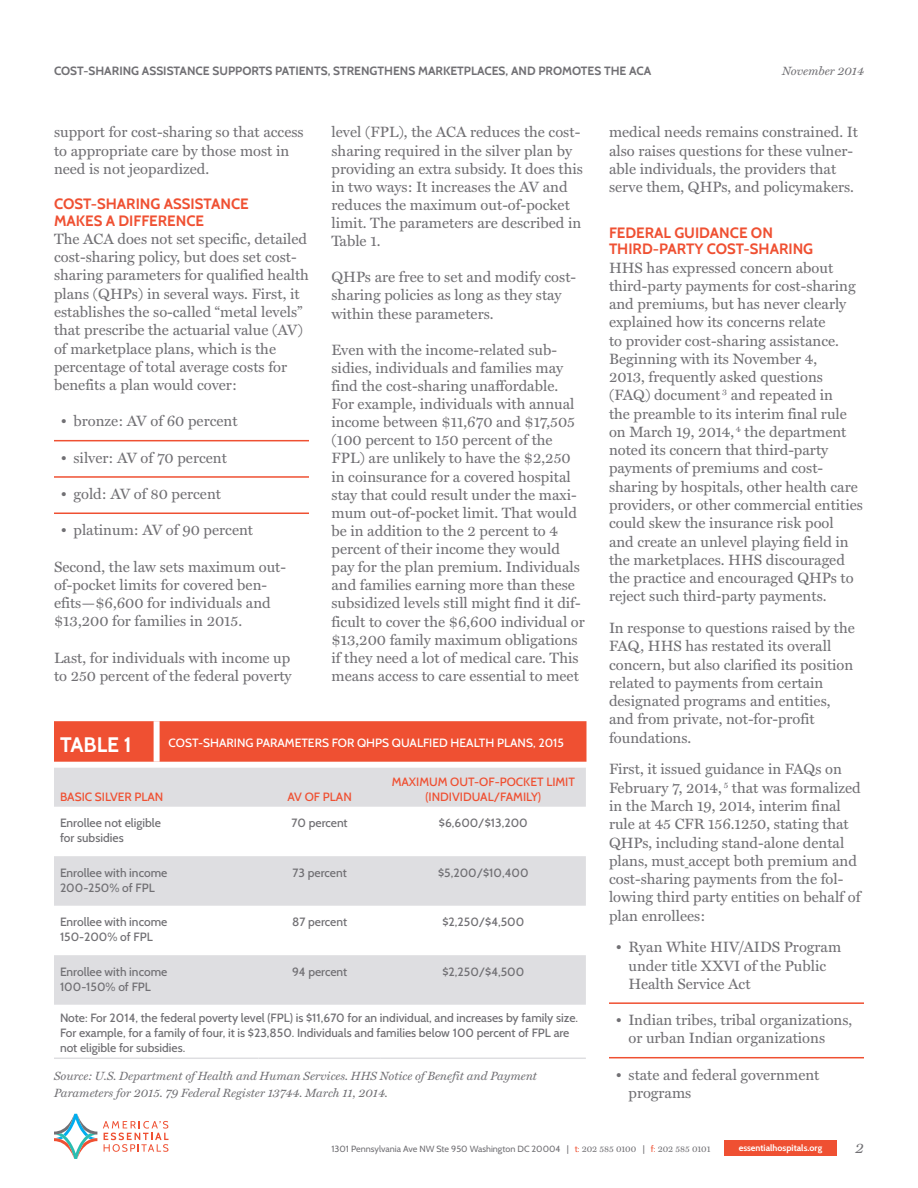
<style>
.page{position:relative;width:918px;height:1188px;background:#fff}
.page>*{position:absolute;margin:0;border:0;box-sizing:border-box;transform-origin:0 0}
.t1{font:700 21px "Cabin";color:#fff}
.list_bullet_with_rul{font:15px/18.3px "Miller Text";color:#717074}
.text_subhead{font:700 15px/16.8px "Cabin";color:#ef5032}
.t2{font:italic 15px "Miller Text";color:#717074}
.Table_text{font:500 12px/15px "Cabin";color:#717074}
.table_notes{font:italic 12px/16.5px "Miller Text";color:#717074}
.Page_running_head{font:700 12px "Cabin";color:#717074}
.Table_heading{font:500 12px/15px "Cabin";color:#ef5032;text-align:center}
.Table_heading-2{font:500 12px "Cabin";color:#fff}
.Page_running_head-2{font:italic 12px "Miller Text";color:#717074}
.t3{font:9px "Cabin";color:#717074}
.t4{font:700 9px "Cabin";color:#fff}
.s1{color:#ef5032}
.s2{font-family:"Miller Text"}
</style>
<div class="page">
<svg style="left:103px;top:1121px;width:65px;height:31px"></svg>
<svg style="left:54px;top:1114px;width:43px;height:45px"></svg>
<div style="left:724px;top:1141px;width:113px;height:15px;background:#ef5032"></div>
<hr style="left:54px;top:440px;width:255px;height:1px;background:#ef5032">
<hr style="left:54px;top:476px;width:255px;height:2px;background:#ef5032">
<hr style="left:54px;top:513px;width:255px;height:1px;background:#ef5032">
<hr style="left:609px;top:1002px;width:255px;height:2px;background:#ef5032">
<hr style="left:609px;top:1057px;width:255px;height:1px;background:#ef5032">
<div style="left:54px;top:721px;width:532px;height:41px;background:#ef5032"></div>
<div style="left:154px;top:721px;width:6px;height:41px;background:#fff"></div>
<svg style="left:54px;top:768px;width:532px;height:237px;fill:#dedee1"></svg>
<hr style="left:54px;top:1058px;width:204px;height:1px;background:#dedee1">
<hr style="left:258px;top:1058px;width:123px;height:1px;background:#dedee1">
<hr style="left:381px;top:1058px;width:205px;height:1px;background:#dedee1">
<p class="Page_running_head" style="left:54px;top:63px;width:599px">COST-SHARING ASSISTANCE SUPPORTS PATIENTS, STRENGTHENS MARKETPLACES, AND PROMOTES THE ACA</p>
<p class="Page_running_head-2" style="left:782px;top:64px;width:83px">November 2014</p>
<p class="list_bullet_with_rul" style="left:54px;top:124px;width:251px">support for cost-sharing so that access to appropriate care by those most in need is not jeopardized.</p>
<p class="text_subhead" style="left:54px;top:195px;width:196px">COST-SHARING ASSISTANCE<br>MAKES A DIFFERENCE</p>
<p class="list_bullet_with_rul" style="left:54px;top:230px;width:257px">The ACA does not set specific, detailed cost-sharing policy, but does set cost&shy;sharing parameters for qualified health plans (QHPs) in several ways. First, it establishes the so-called “metal levels” that prescribe the actuarial value (AV) of marketplace plans, which is the percentage of total average costs for benefits a plan would cover:</p>
<p class="list_bullet_with_rul" style="left:61px;top:413px;width:178px">• bronze: AV of 60 percent</p>
<p class="list_bullet_with_rul" style="left:61px;top:449px;width:168px">• silver: AV of 70 percent</p>
<p class="list_bullet_with_rul" style="left:61px;top:485px;width:162px">• gold: AV of 80 percent</p>
<p class="list_bullet_with_rul" style="left:61px;top:521px;width:194px">• platinum: AV of 90 percent</p>
<p class="list_bullet_with_rul" style="left:54px;top:558px;width:234px">Second, the law sets maximum out&shy;of-pocket limits for covered ben&shy;efits—$6,600 for individuals and $13,200 for families in 2015.</p>
<p class="list_bullet_with_rul" style="left:54px;top:649px;width:239px">Last, for individuals with income up to 250 percent of the federal poverty</p>
<p class="list_bullet_with_rul" style="left:332px;top:124px;width:253px">level (FPL), the ACA reduces the cost&shy;sharing required in the silver plan by providing an extra subsidy. It does this in two ways: It increases the AV and reduces the maximum out-of-pocket limit. The parameters are described in Table 1.</p>
<p class="list_bullet_with_rul" style="left:332px;top:269px;width:246px">QHPs are free to set and modify cost&shy;sharing policies as long as they stay within these parameters.</p>
<p class="list_bullet_with_rul" style="left:332px;top:341px;width:255px">Even with the income-related sub&shy;sidies, individuals and families may find the cost-sharing unaffordable.<br>For example, individuals with annual income between $11,670 and $17,505 (100 percent to 150 percent of the FPL) are unlikely to have the $2,250 in coinsurance for a covered hospital stay that could result under the maxi&shy;mum out-of-pocket limit. That would be in addition to the 2 percent to 4 percent of their income they would pay for the plan premium. Individuals and families earning more than these subsidized levels still might find it dif&shy;ficult to cover the $6,600 individual or $13,200 family maximum obligations if they need a lot of medical care. This means access to care essential to meet</p>
<p class="t1" style="left:60px;top:732px;width:73px">TABLE 1</p>
<p class="Table_heading-2" style="left:169px;top:736px;width:397px">COST-SHARING PARAMETERS FOR QHPS QUALFIED HEALTH PLANS, 2015</p>
<p class="Table_heading" style="left:60px;top:789px;width:105px">BASIC SILVER PLAN</p>
<p class="Table_heading" style="left:287px;top:789px;width:66px">AV OF PLAN</p>
<p class="Table_heading" style="left:392px;top:774px;width:185px">MAXIMUM OUT-OF-POCKET LIMIT (INDIVIDUAL/FAMILY)</p>
<p class="Table_text" style="left:60px;top:816px;width:102px">Enrollee not eligible for subsidies</p>
<p class="Table_text" style="left:292px;top:816px;width:58px">70 percent</p>
<p class="Table_text" style="left:439px;top:816px;width:90px">$6,600/$13,200</p>
<p class="Table_text" style="left:60px;top:865px;width:109px">Enrollee with income<br>200-250% of FPL</p>
<p class="Table_text" style="left:293px;top:865px;width:56px">73 percent</p>
<p class="Table_text" style="left:438px;top:865px;width:92px">$5,200/$10,400</p>
<p class="Table_text" style="left:60px;top:915px;width:109px">Enrollee with income<br>150-200% of FPL</p>
<p class="Table_text" style="left:292px;top:915px;width:56px">87 percent</p>
<p class="Table_text" style="left:442px;top:915px;width:83px">$2,250/$4,500</p>
<p class="Table_text" style="left:60px;top:964px;width:109px">Enrollee with income<br>100-150% of FPL</p>
<p class="Table_text" style="left:292px;top:964px;width:57px">94 percent</p>
<p class="Table_text" style="left:442px;top:964px;width:83px">$2,250/$4,500</p>
<p class="Table_text" style="left:60px;top:1011px;width:520px">Note: For 2014, the federal poverty level (FPL) is $11,670 for an individual, and increases by family size.<br>For example, for a family of four, it is $23,850. Individuals and families below 100 percent of FPL are not eligible for subsidies.</p>
<p class="table_notes" style="left:54px;top:1068px;width:485px">Source: U.S. Department of Health and Human Services. HHS Notice of Benefit and Payment<br>Parameters for 2015. 79 Federal Register 13744. March 11, 2014.</p>
<p class="list_bullet_with_rul" style="left:609px;top:124px;width:251px">medical needs remains constrained. It also raises questions for these vulner&shy;able individuals, the providers that serve them, QHPs, and policymakers.</p>
<p class="text_subhead" style="left:609px;top:224px;width:206px">FEDERAL GUIDANCE ON<br>THIRD-PARTY COST-SHARING</p>
<p class="list_bullet_with_rul" style="left:609px;top:259px;width:256px">HHS has expressed concern about third-party payments for cost-sharing and premiums, but has never clearly explained how its concerns relate<br>to provider cost-sharing assistance.<br>Beginning with its November 4,<br>2013, frequently asked questions (FAQ) document <sup>3</sup> and repeated in<br>the preamble to its interim final rule on March 19, 2014, <sup>4</sup> the department noted its concern that third-party payments of premiums and cost&shy;sharing by hospitals, other health care providers, or other commercial entities could skew the insurance risk pool<br>and create an unlevel playing field in the marketplaces. HHS discouraged the practice and encouraged QHPs to reject such third-party payments.</p>
<p class="list_bullet_with_rul" style="left:609px;top:619px;width:247px">In response to questions raised by the<br>FAQ, HHS has restated its overall concern, but also clarified its position related to payments from certain designated programs and entities, and from private, not-for-profit foundations.</p>
<p class="list_bullet_with_rul" style="left:609px;top:761px;width:253px">First, it issued guidance in FAQs on February 7, 2014, <sup>5</sup> that was formalized in the March 19, 2014, interim final rule at 45 CFR 156.1250, stating that QHPs, including stand-alone dental plans, must accept both premium and cost-sharing payments from the fol&shy;lowing third party entities on behalf of plan enrollees:</p>
<p class="list_bullet_with_rul" style="left:628px;top:938px;width:214px;text-indent:-13px">• Ryan White HIV/AIDS Program under title XXVI of the Public<br>Health Service Act</p>
<p class="list_bullet_with_rul" style="left:628px;top:1011px;width:225px;text-indent:-13px">• Indian tribes, tribal organizations, or urban Indian organizations</p>
<p class="list_bullet_with_rul" style="left:628px;top:1066px;width:192px;text-indent:-13px">• state and federal government programs</p>
<p class="t3" style="left:331px;top:1143px;width:381px">1301 Pennsylvania Ave NW Ste 950 Washington DC 20004 | <span class="s1">t:</span> <span class="s2">202 585 0100</span> | <span class="s1">f:</span> <span class="s2">202 585 0101</span></p>
<p class="t4" style="left:739px;top:1143px;width:85px">essentialhospitals.org</p>
<p class="t2" style="left:855px;top:1139px;width:10px">2</p>
</div>
